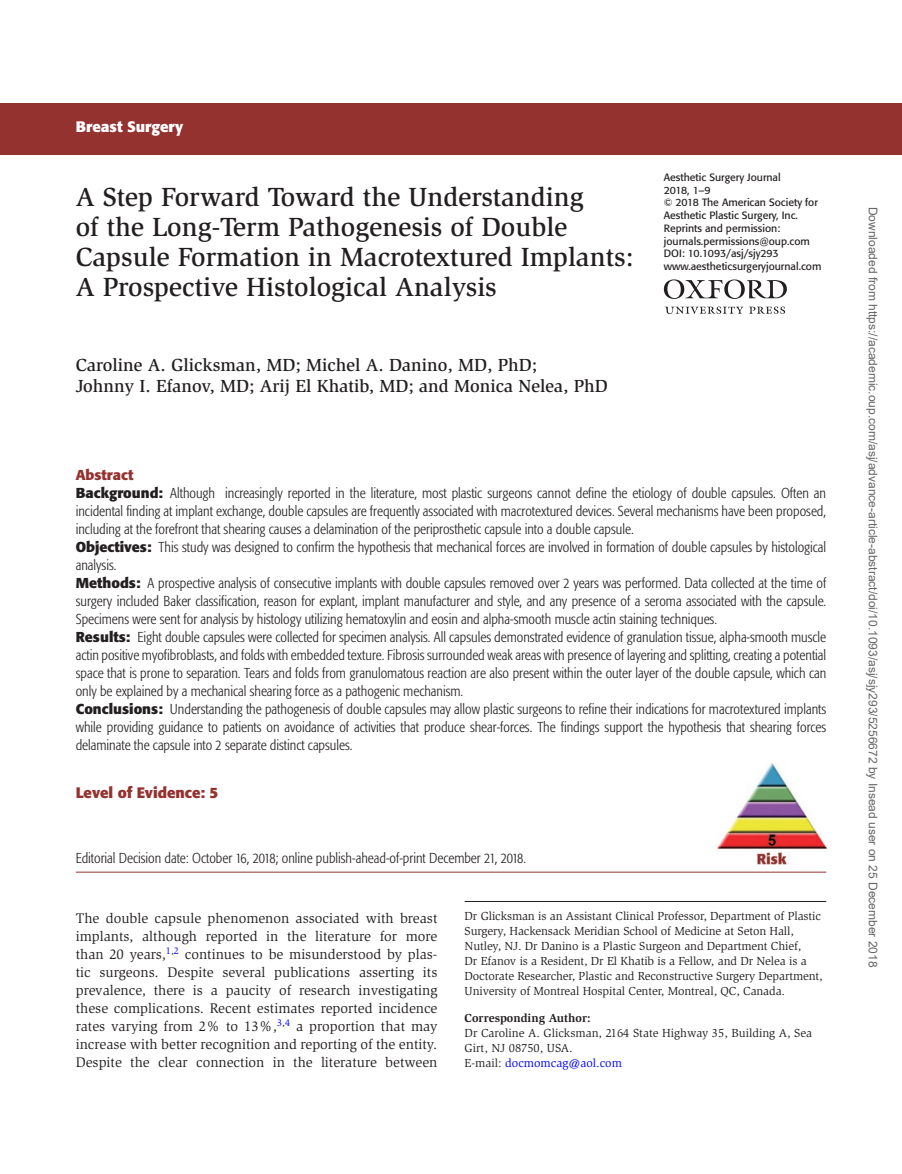
<style>
.page{position:relative;width:902px;height:1174px;background:#fff}
.page>*{position:absolute;margin:0;border:0;box-sizing:border-box;transform-origin:0 0}
.t1{font:500 27px/30px "Slimbach Std";color:#231f20}
.t2{font:500 18px/21px "Slimbach Std";color:#231f20}
.t3{font:700 15px "Formata";color:#943230}
.t4{font:700 15px "Formata";color:#fff}
.t5{font:300 condensed 14.25px/18px "Formata";color:#231f20}
.t6{font:14.25px/18px "Slimbach Std";color:#231f20;text-align:justify}
.t7{font:12px/15px "Slimbach Std";letter-spacing:-.01em;color:#231f20}
.t8{font:12px "Arial";color:#666}
.t9{font:700 12px "Slimbach Std";color:#231f20}
.t10{font:10.5px/12.8px "Formata";color:#231f20}
.s1{font-weight:700;font-stretch:normal;color:#943230}
.s2{font-weight:700;font-stretch:normal}
.s3{color:#00f}
</style>
<div class="page">
<div style="left:0;top:104px;width:901px;height:50px;background:#943230"></div>
<svg style="left:663px;top:279px;width:123px;height:35px"></svg>
<hr style="left:464px;top:901px;width:362px;height:1px;background:#231f20">
<hr style="left:76px;top:871px;width:750px;height:1px;background:#943230">
<img style="left:716px;top:762px;width:111px;height:102px">
<p class="t4" style="left:76px;top:117px;width:109px">Breast Surgery</p>
<h1 class="t1" style="left:76px;top:181px;width:559px">A Step Forward Toward the Understanding<br>of the Long-Term Pathogenesis of Double Capsule Formation in Macrotextured Implants:<br>A Prospective Histological Analysis</h1>
<p class="t2" style="left:76px;top:354px;width:533px">Caroline A. Glicksman, MD; Michel A. Danino, MD, PhD;<br>Johnny I. Efanov, MD; Arij El Khatib, MD; and Monica Nelea, PhD</p>
<p class="t10" style="left:663px;top:171px;width:118px">Aesthetic Surgery Journal<br>2018, 1–9</p>
<p class="t10" style="left:663px;top:196px;width:156px">© 2018 The American Society for<br>Aesthetic Plastic Surgery, Inc.<br>Reprints and permission: journals.permissions@oup.com</p>
<p class="t10" style="left:663px;top:247px;width:159px">DOI: 10.1093/asj/sjy293 www.aestheticsurgeryjournal.com</p>
<p class="t5" style="left:76px;top:466px;width:752px"><span class="s1">Abstract<br></span><span class="s2">Background:</span> Although increasingly reported in the literature, most plastic surgeons cannot define the etiology of double capsules. Often an incidental finding at implant exchange, double capsules are frequently associated with macrotextured devices. Several mechanisms have been proposed, including at the forefront that shearing causes a delamination of the periprosthetic capsule into a double capsule.<br><span class="s2">Objectives:</span> This study was designed to confirm the hypothesis that mechanical forces are involved in formation of double capsules by histological analysis.<br><span class="s2">Methods:</span> A prospective analysis of consecutive implants with double capsules removed over 2 years was performed. Data collected at the time of surgery included Baker classification, reason for explant, implant manufacturer and style, and any presence of a seroma associated with the capsule.<br>Specimens were sent for analysis by histology utilizing hematoxylin and eosin and alpha-smooth muscle actin staining techniques.<br><span class="s2">Results:</span> Eight double capsules were collected for specimen analysis. All capsules demonstrated evidence of granulation tissue, alpha-smooth muscle actin positive myofibroblasts, and folds with embedded texture. Fibrosis surrounded weak areas with presence of layering and splitting, creating a potential space that is prone to separation. Tears and folds from granulomatous reaction are also present within the outer layer of the double capsule, which can only be explained by a mechanical shearing force as a pathogenic mechanism.<br><span class="s2">Conclusions:</span> Understanding the pathogenesis of double capsules may allow plastic surgeons to refine their indications for macrotextured implants while providing guidance to patients on avoidance of activities that produce shear-forces. The findings support the hypothesis that shearing forces delaminate the capsule into 2 separate distinct capsules.</p>
<p class="t3" style="left:76px;top:783px;width:144px">Level of Evidence: 5</p>
<p class="t5" style="left:76px;top:849px;width:452px">Editorial Decision date: October 16, 2018; online publish-ahead-of-print December 21, 2018.</p>
<p class="t6" style="left:76px;top:909px;width:363px">The double capsule phenomenon associated with breast implants, although reported in the literature for more than 20 years,<sup>1</sup><sup>,</sup><sup>2</sup> continues to be misunderstood by plas&shy;tic surgeons. Despite several publications asserting its prevalence, there is a paucity of research investigating these complications. Recent estimates reported incidence rates varying from 2% to 13%,<sup>3</sup><sup>,</sup><sup>4</sup> a proportion that may increase with better recognition and reporting of the entity.<br>Despite the clear connection in the literature between</p>
<p class="t7" style="left:464px;top:908px;width:359px">Dr Glicksman is an Assistant Clinical Professor, Department of Plastic Surgery, Hackensack Meridian School of Medicine at Seton Hall, Nutley, NJ. Dr Danino is a Plastic Surgeon and Department Chief,<br>Dr Efanov is a Resident, Dr El Khatib is a Fellow, and Dr Nelea is a Doctorate Researcher, Plastic and Reconstructive Surgery Department, University of Montreal Hospital Center, Montreal, QC, Canada.</p>
<p class="t9" style="left:464px;top:1010px;width:127px">Corresponding Author:</p>
<p class="t7" style="left:464px;top:1025px;width:349px">Dr Caroline A. Glicksman, 2164 State Highway 35, Building A, Sea<br>Girt, NJ 08750, USA.<br>E-mail: <span class="s3">docmomcag@aol.com</span></p>
<p class="t8" style="left:877px;top:206px;width:762px;rotate:90deg">Downloaded from https://academic.oup.com/asj/advance-article-abstract/doi/10.1093/asj/sjy293/5256672 by Insead user on 25 December 2018</p>
</div>
